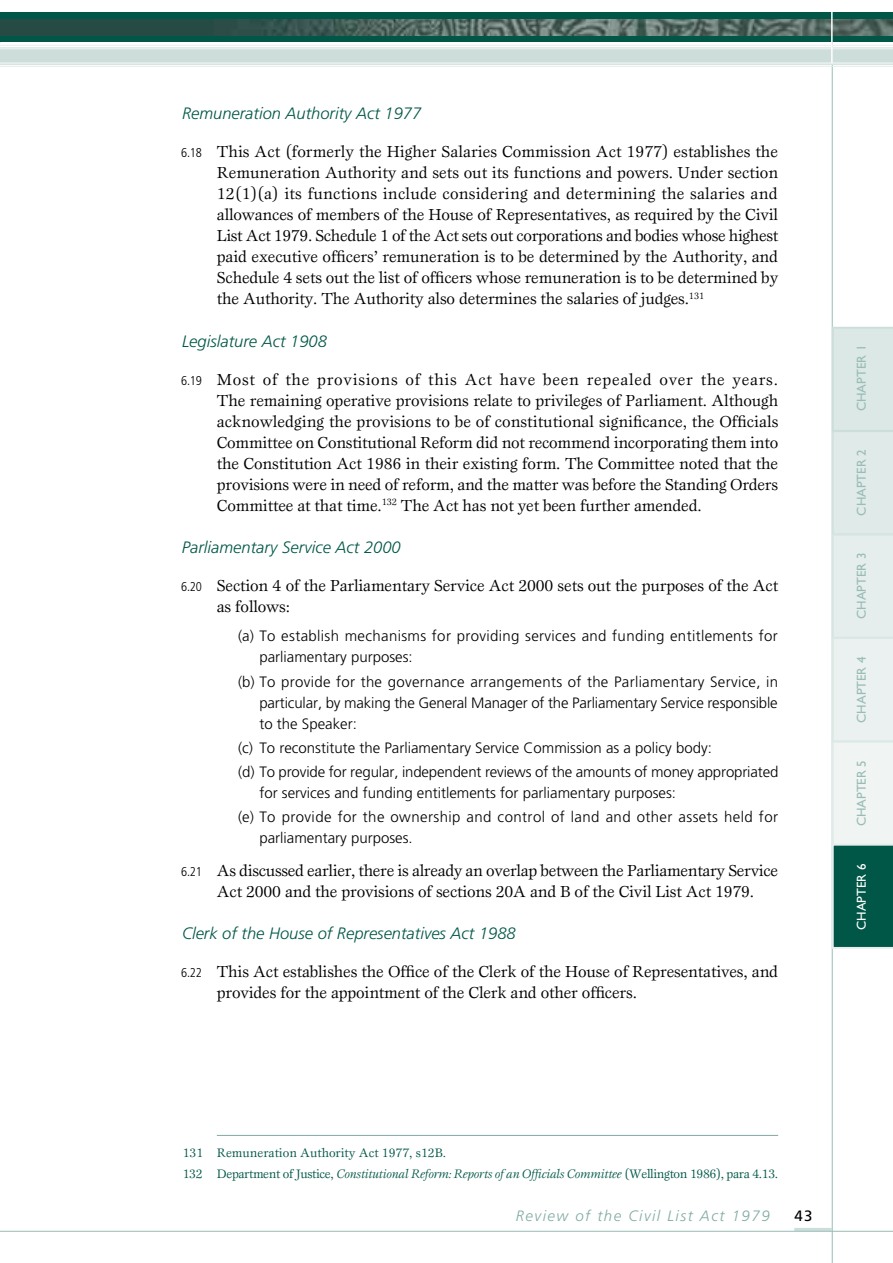
<style>
.page{position:relative;width:893px;height:1263px;background:#fff}
.page>*{position:absolute;margin:0;border:0;box-sizing:border-box;transform-origin:0 0}
.t1{font:16.5px/21px "Esprit Maori";letter-spacing:-.01em;color:#000}
.t2{font:italic 300 16.5px "Frutiger";color:#005747}
.t3{font:300 15px/21px "Frutiger Maori";color:#000}
.t4{font:300 15px/21px "Frutiger Maori";letter-spacing:.025em;color:#000}
.t5{font:italic 300 15px "Frutiger Maori";letter-spacing:.1em;color:#80aba3}
.t6{font:15px "Frutiger Maori";color:#000}
.t7{font:13.05px "Gill Sans";color:#99bcb5}
.t8{font:13.05px "Gill Sans";color:#fff}
.t9{font:12.75px/21.3px "Esprit Maori";color:#005747}
.s1{font-family:"Frutiger";font-weight:300;font-stretch:condensed;font-size:12.75px}
.s2{font-style:italic}
</style>
<div class="page">
<hr style="left:832px;top:42px;width:1px;height:1221px;background:#99bcb5">
<div style="left:0;top:12px;width:893px;height:30px;background:#005747"></div>
<svg style="left:0;top:45px;width:893px;height:22px"></svg>
<img style="left:0;top:19px;width:893px;height:16px">
<hr style="left:831px;top:9px;width:2px;height:54px;background:#fff">
<hr style="left:217px;top:1135px;width:561px;height:1px;background:#80aba3">
<hr style="left:794px;top:1228px;width:38px;height:3px;background:#ccddda">
<hr style="left:0;top:1231px;width:893px;height:1px;background:#99bcb5">
<svg style="left:831px;top:326px;width:62px;height:624px"></svg>
<p class="t2" style="left:182px;top:104px;width:241px">Remuneration Authority Act 1977</p>
<p class="t1" style="left:217px;top:141px;width:563px;text-align:justify;text-indent:-36px"><span class="s1">6.18</span> This Act (formerly the Higher Salaries Commission Act 1977) establishes the Remuneration Authority and sets out its functions and powers. Under section 12(1)(a) its functions include considering and determining the salaries and allowances of members of the House of Representatives, as required by the Civil List Act 1979. Schedule 1 of the Act sets out corporations and bodies whose highest paid executive officers’ remuneration is to be determined by the Authority, and Schedule 4 sets out the list of officers whose remuneration is to be determined by the Authority. The Authority also determines the salaries of judges.<sup>131</sup></p>
<p class="t2" style="left:182px;top:331px;width:146px">Legislature Act 1908</p>
<p class="t1" style="left:217px;top:368px;width:563px;text-align:justify;text-indent:-36px"><span class="s1">6.19</span> Most of the provisions of this Act have been repealed over the years.<br>The remaining operative provisions relate to privileges of Parliament. Although acknowledging the provisions to be of constitutional significance, the Officials Committee on Constitutional Reform did not recommend incorporating them into the Constitution Act 1986 in their existing form. The Committee noted that the provisions were in need of reform, and the matter was before the Standing Orders Committee at that time.<sup>132</sup> The Act has not yet been further amended.</p>
<p class="t2" style="left:182px;top:538px;width:220px">Parliamentary Service Act 2000</p>
<p class="t1" style="left:217px;top:575px;width:563px;text-indent:-36px"><span class="s1">6.20</span> Section 4 of the Parliamentary Service Act 2000 sets out the purposes of the Act as follows:</p>
<p class="t4" style="left:259px;top:626px;width:520px;text-indent:-21px">(a) To establish mechanisms for providing services and funding entitlements for parliamentary purposes:</p>
<p class="t3" style="left:259px;top:671px;width:520px;text-align:justify;text-indent:-21px">(b) To provide for the governance arrangements of the Parliamentary Service, in particular, by making the General Manager of the Parliamentary Service responsible to the Speaker:</p>
<p class="t3" style="left:238px;top:735px;width:542px;line-height:24.2px">(c) To reconstitute the Parliamentary Service Commission as a policy body:<br>(d) To provide for regular, independent reviews of the amounts of money appropriated</p>
<p class="t3" style="left:238px;top:781px;width:541px;line-height:24.2px;text-indent:21px">for services and funding entitlements for parliamentary purposes:<br>(e) To provide for the ownership and control of land and other assets held for</p>
<p class="t3" style="left:259px;top:827px;width:155px">parliamentary purposes.</p>
<p class="t1" style="left:217px;top:860px;width:563px;text-indent:-36px"><span class="s1">6.21</span> As discussed earlier, there is already an overlap between the Parliamentary Service<br>Act 2000 and the provisions of sections 20A and B of the Civil List Act 1979.</p>
<p class="t2" style="left:182px;top:924px;width:335px">Clerk of the House of Representatives Act 1988</p>
<p class="t1" style="left:217px;top:961px;width:563px;text-indent:-36px"><span class="s1">6.22</span> This Act establishes the Office of the Clerk of the House of Representatives, and provides for the appointment of the Clerk and other officers.</p>
<p class="t7" style="left:854px;top:411px;width:68px;rotate:-90deg">Chapter 1</p>
<p class="t7" style="left:854px;top:515px;width:68px;rotate:-90deg">Chapter 2</p>
<p class="t7" style="left:854px;top:619px;width:68px;rotate:-90deg">Chapter 3</p>
<p class="t7" style="left:854px;top:723px;width:68px;rotate:-90deg">Chapter 4</p>
<p class="t7" style="left:854px;top:826px;width:68px;rotate:-90deg">Chapter 5</p>
<p class="t8" style="left:854px;top:930px;width:68px;rotate:-90deg">Chapter 6</p>
<p class="t9" style="left:183px;top:1141px;width:597px">131 Remuneration Authority Act 1977, s12B.<br>132 Department of Justice, <span class="s2">Constitutional Reform: Reports of an Officials Committee</span> (Wellington 1986), para 4.13.</p>
<p class="t5" style="left:516px;top:1207px;width:255px">Review of the Civil List Act 1979</p>
<p class="t6" style="left:794px;top:1206px;width:20px">43</p>
</div>
